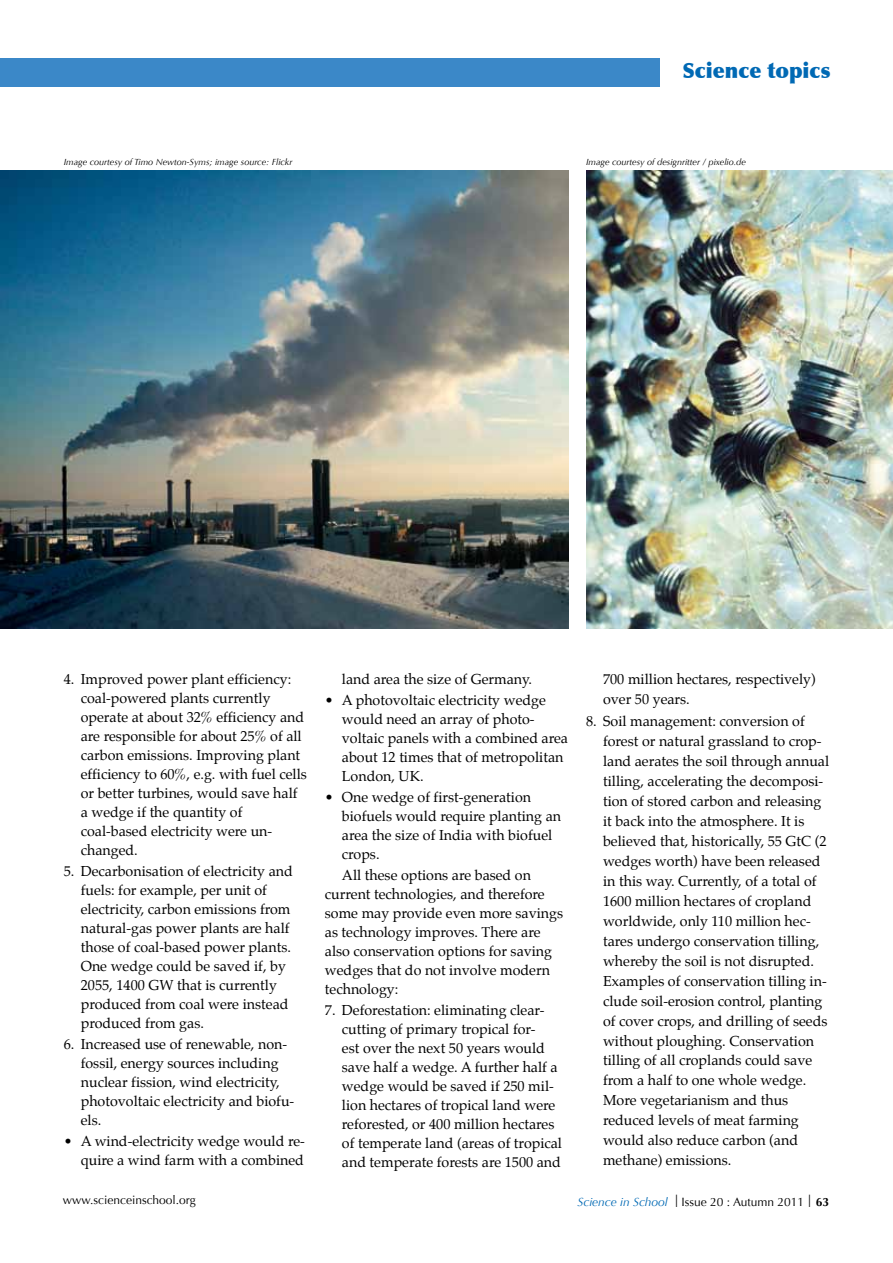
<style>
.page{position:relative;width:893px;height:1263px;background:#fff}
.page>*{position:absolute;margin:0;border:0;box-sizing:border-box;transform-origin:0 0}
.t1{font:900 21px "Optima";color:#0069b4}
.t2{font:14.25px/19px "Palatino";color:#000}
.t3{font:12px "Optima";color:#000}
.t4{font:italic 9px "Optima";color:#000}
.s1{font-style:italic;color:#0069b4}
.s2{font-family:"Helvetica Neue LT Pro";font-weight:100;font-size:17.25px}
.s3{font-weight:700}
</style>
<div class="page">
<div style="left:0;top:58px;width:659px;height:28px;background:#3b88c8"></div>
<img style="left:586px;top:170px;width:307px;height:458px">
<img style="left:0;top:170px;width:568px;height:458px">
<p class="t4" style="left:64px;top:156px;width:230px">Image courtesy of Timo Newton-Syms; image source: Flickr</p>
<h1 class="t1" style="left:682px;top:58px;width:150px">Science topics</h1>
<p class="t4" style="left:586px;top:157px;width:161px">Image courtesy of designritter / pixelio.de</p>
<p class="t2" style="left:81px;top:669px;width:228px;text-indent:-17px">4. Improved power plant efficiency: coal-powered plants currently operate at about 32% efficiency and are responsible for about 25% of all carbon emissions. Improving plant efficiency to 60%, e.g. with fuel cells or better turbines, would save half a wedge if the quantity of coal-based electricity were un&shy;changed.</p>
<p class="t2" style="left:81px;top:861px;width:213px;text-indent:-17px">5. Decarbonisation of electricity and fuels: for example, per unit of electricity, carbon emissions from natural-gas power plants are half those of coal-based power plants.<br>One wedge could be saved if, by<br>2055, 1400 GW that is currently produced from coal were instead produced from gas.</p>
<p class="t2" style="left:81px;top:1035px;width:215px;text-indent:-17px">6. Increased use of renewable, non&shy;fossil, energy sources including nuclear fission, wind electricity, photovoltaic electricity and biofu&shy;els.</p>
<p class="t2" style="left:64px;top:1132px;width:243px;text-align:right">• A wind-electricity wedge would re&shy;quire a wind farm with a combined</p>
<p class="t2" style="left:342px;top:669px;width:192px">land area the size of Germany.</p>
<p class="t2" style="left:342px;top:690px;width:228px;text-indent:-17px">• A photovoltaic electricity wedge would need an array of photo&shy;voltaic panels with a combined area about 12 times that of metropolitan<br>London, UK.</p>
<p class="t2" style="left:342px;top:787px;width:221px;text-indent:-17px">• One wedge of first-generation biofuels would require planting an area the size of India with biofuel crops.</p>
<p class="t2" style="left:325px;top:865px;width:240px;text-indent:17px">All these options are based on current technologies, and therefore some may provide even more savings as technology improves. There are also conservation options for saving wedges that do not involve modern technology:</p>
<p class="t2" style="left:342px;top:1000px;width:222px;text-indent:-17px">7. Deforestation: eliminating clear&shy;cutting of primary tropical for-<br>est over the next 50 years would save half a wedge. A further half a wedge would be saved if 250 mil&shy;lion hectares of tropical land were reforested, or 400 million hectares of temperate land (areas of tropical and temperate forests are 1500 and</p>
<p class="t2" style="left:603px;top:669px;width:214px;line-height:20px">700 million hectares, respectively) over 50 years.</p>
<p class="t2" style="left:603px;top:711px;width:228px;line-height:20px;text-indent:-17px">8. Soil management: conversion of forest or natural grassland to crop&shy;land aerates the soil through annual tilling, accelerating the decomposi&shy;tion of stored carbon and releasing it back into the atmosphere. It is believed that, historically, 55 GtC (2 wedges worth) have been released in this way. Currently, of a total of 1600 million hectares of cropland worldwide, only 110 million hec&shy;tares undergo conservation tilling, whereby the soil is not disrupted.<br>Examples of conservation tilling in&shy;clude soil-erosion control, planting of cover crops, and drilling of seeds without ploughing. Conservation tilling of all croplands could save from a half to one whole wedge.<br>More vegetarianism and thus reduced levels of meat farming would also reduce carbon (and methane) emissions.</p>
<p class="t3" style="left:63px;top:1192px;width:134px">www.scienceinschool.org</p>
<p class="t3" style="left:577px;top:1195px;width:253px"><span class="s1">Science in School</span> <span class="s2">I</span> Issue 20 : Autumn 2011 <span class="s2">I</span> <span class="s3">63</span></p>
</div>
